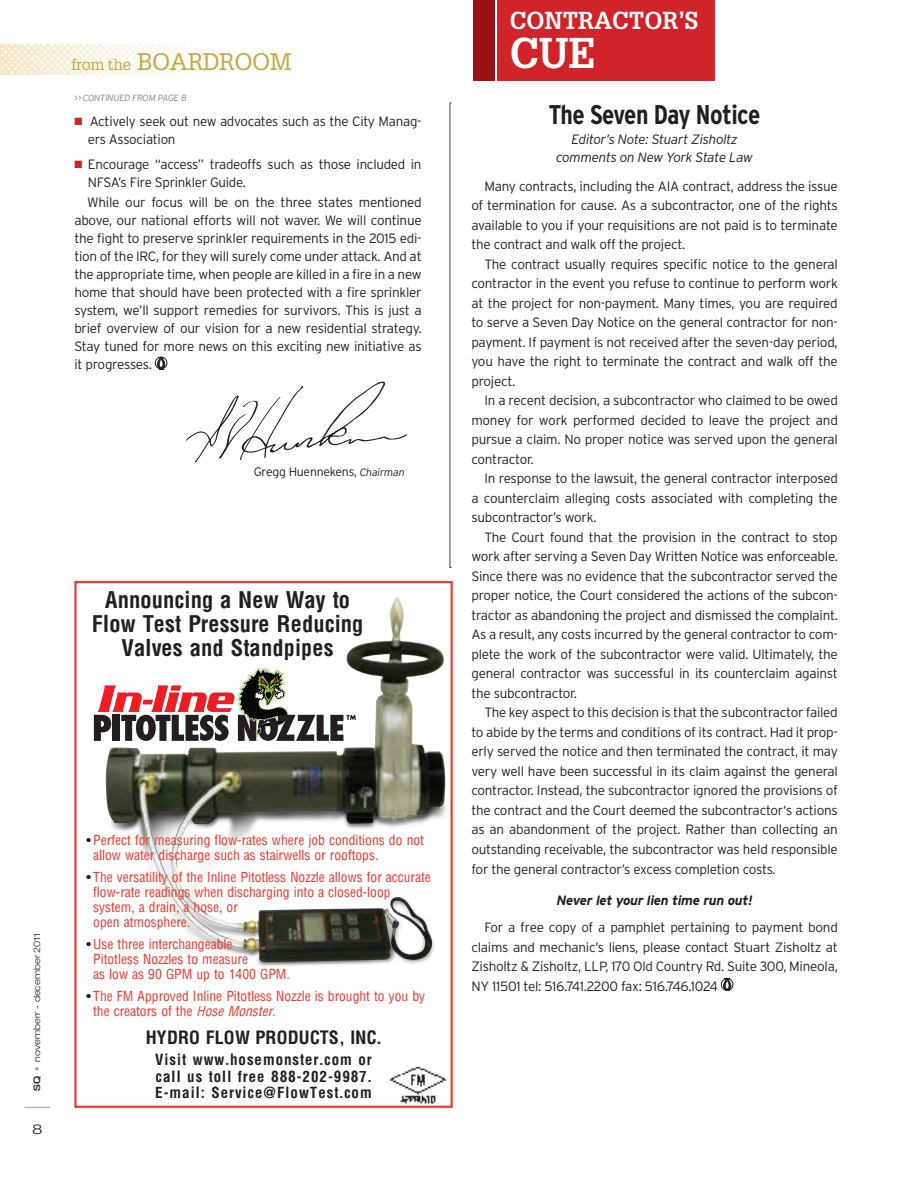
<style>
.page{position:relative;width:919px;height:1189px;background:#fff}
.page>*{position:absolute;margin:0;border:0;box-sizing:border-box;transform-origin:0 0}
.t1{font:700 42px "Glypha";color:#fff}
.t2{font:700 condensed 27px "Interstate";letter-spacing:-.025em;color:#231f20}
.t3{font:700 24px "Glypha";color:#fff}
.t4{font:23.4px "Glypha";letter-spacing:-.02em;color:#cba542}
.t5{font:700 22.5px/24px "Arena Condensed";color:#231f20;text-align:center}
.t6{font:700 18px "Arena Condensed";color:#231f20}
.t7{font:700 15px/16.5px "Arena Condensed";letter-spacing:.06em;color:#231f20;text-align:justify}
.t8{font:300 13.5px/19.5px "Interstate";letter-spacing:-.02em;color:#231f20;text-align:justify}
.t9{font:13.5px/15px "Arena Condensed";color:#ee3e34}
.t10{font:italic 300 13.5px/18px "Interstate";letter-spacing:-.02em;color:#231f20;text-align:center}
.t11{font:italic 700 13.5px "Interstate";letter-spacing:-.02em;color:#231f20}
.t12{font:300 expanded 13.5px "Helvetica Neue";color:#231f20;scale:1.15 1}
.t13{font:300 12.3px "Interstate";letter-spacing:-.02em;color:#231f20}
.t14{font:300 expanded 9px "Helvetica Neue";color:#231f20}
.t15{font:italic 300 9px "Interstate";letter-spacing:-.02em;color:#808285}
.s1{font-size:15.6px}
.s2{color:#d1232a}
.s3{font-style:italic;font-size:10.8px}
.s4{font-weight:500}
.s5{color:#939598}
.s6{color:#231f20}
.s7{font-style:italic}
</style>
<div class="page">
<svg style="left:24px;top:1106px;width:26px;height:1px"></svg>
<svg style="left:155px;top:356px;width:12px;height:14px"></svg>
<img style="left:0;top:44px;width:205px;height:31px">
<svg style="left:186px;top:381px;width:221px;height:81px"></svg>
<svg style="left:720px;top:978px;width:13px;height:13px"></svg>
<div style="left:497px;top:0;width:217px;height:81px;background:#d1232a"></div>
<div style="left:473px;top:0;width:21px;height:81px;background:#981316"></div>
<svg style="left:449px;top:103px;width:1px;height:465px"></svg>
<div style="left:74px;top:581px;width:378px;height:526px;border:2px solid #ee3e34"></div>
<img style="left:105px;top:593px;width:347px;height:384px">
<img style="left:222px;top:653px;width:80px;height:97px">
<svg style="left:94px;top:659px;width:262px;height:83px"></svg>
<img style="left:387px;top:1066px;width:61px;height:41px">
<h3 class="t4" style="left:71px;top:47px;width:222px"><span class="s1">from the</span> BOARDROOM</h3>
<p class="t15" style="left:74px;top:92px;width:11px">&gt; &gt;contin</p>
<p class="t15" style="left:113px;top:92px;width:51px">Ued FROM page</p>
<p class="t15" style="left:181px;top:92px;width:7px">8</p>
<p class="t8" style="left:88px;top:113px;width:335px;line-height:18px;text-indent:-13px"><span class="s2">■</span> Actively seek out new advocates such as the City Manag&shy;ers Association</p>
<p class="t8" style="left:88px;top:155px;width:335px;line-height:18px;text-indent:-13px"><span class="s2">■</span> Encourage “access” tradeoffs such as those included in<br>NFSA’s Fire Sprinkler Guide.</p>
<p class="t8" style="left:74px;top:193px;width:348px;line-height:18px;text-indent:13px">While our focus will be on the three states mentioned above, our national efforts will not waver. We will continue the fight to preserve sprinkler requirements in the 2015 edi&shy;tion of the IRC, for they will surely come under attack. And at the appropriate time, when people are killed in a fire in a new home that should have been protected with a fire sprinkler system, we’ll support remedies for survivors. This is just a brief overview of our vision for a new residential strategy.<br>Stay tuned for more news on this exciting new initiative as it progresses.</p>
<p class="t13" style="left:253px;top:464px;width:152px">Gregg Huennekens, <span class="s3">Chairman</span></p>
<h3 class="t5" style="left:92px;top:589px;width:273px">Announcing a New Way to<br>Flow Test Pressure Reducing<br>Valves and Standpipes</h3>
<p class="t14" style="left:32px;top:1090px;width:160px;rotate:-90deg"><span class="s4">SQ</span> <span class="s5">•</span> novemberr - december 2011</p>
<p class="t12" style="left:32px;top:1120px;width:11px">8</p>
<p class="t9" style="left:93px;top:833px;width:332px;text-indent:-7px"><span class="s6">•</span> Perfect for measuring flow-rates where job conditions do not allow water discharge such as stairwells or rooftops.</p>
<p class="t9" style="left:93px;top:870px;width:339px;text-indent:-7px"><span class="s6">•</span> The versatility of the Inline Pitotless Nozzle allows for accurate flow-rate readings when discharging into a closed-loop system, a drain, a hose, or<br>open atmosphere.</p>
<p class="t9" style="left:93px;top:937px;width:198px;text-indent:-7px"><span class="s6">•</span> Use three interchangeable<br>Pitotless Nozzles to measure<br>as low as 90 GPM up to 1400 GPM.</p>
<p class="t9" style="left:93px;top:988px;width:333px;text-indent:-7px"><span class="s6">•</span> The FM Approved Inline Pitotless Nozzle is brought to you by the creators of the <span class="s7">Hose Monster</span>.</p>
<h3 class="t6" style="left:146px;top:1027px;width:237px">HYDRO FLOW PRODUCTS, INC.</h3>
<p class="t7" style="left:155px;top:1052px;width:218px">Visit www.hosemonster.com or call us toll free 888-202-9987.<br>E-mail: Service@FlowTest.com</p>
<h3 class="t3" style="left:509px;top:6px;width:190px">CONTRACTOR’S</h3>
<h1 class="t1" style="left:509px;top:27px;width:87px">CUE</h1>
<h2 class="t2" style="left:548px;top:98px;width:213px">The Seven Day Notice</h2>
<p class="t10" style="left:556px;top:130px;width:198px">Editor’s Note: Stuart Zisholtz comments on New York State Law</p>
<p class="t8" style="left:471px;top:176px;width:368px;text-indent:13px">Many contracts, including the AIA contract, address the issue of termination for cause. As a subcontractor, one of the rights available to you if your requisitions are not paid is to terminate the contract and walk off the project.</p>
<p class="t8" style="left:471px;top:254px;width:368px;text-indent:13px">The contract usually requires specific notice to the general contractor in the event you refuse to continue to perform work at the project for non-payment. Many times, you are required to serve a Seven Day Notice on the general contractor for non&shy;payment. If payment is not received after the seven-day period, you have the right to terminate the contract and walk off the project.</p>
<p class="t8" style="left:471px;top:390px;width:368px;text-indent:13px">In a recent decision, a subcontractor who claimed to be owed money for work performed decided to leave the project and pursue a claim. No proper notice was served upon the general contractor.</p>
<p class="t8" style="left:471px;top:468px;width:368px;text-indent:13px">In response to the lawsuit, the general contractor interposed a counterclaim alleging costs associated with completing the subcontractor’s work.</p>
<p class="t8" style="left:471px;top:527px;width:368px;text-indent:13px">The Court found that the provision in the contract to stop work after serving a Seven Day Written Notice was enforceable.<br>Since there was no evidence that the subcontractor served the proper notice, the Court considered the actions of the subcon&shy;tractor as abandoning the project and dismissed the complaint.<br>As a result, any costs incurred by the general contractor to com&shy;plete the work of the subcontractor were valid. Ultimately, the general contractor was successful in its counterclaim against the subcontractor.</p>
<p class="t8" style="left:471px;top:702px;width:368px;text-indent:13px">The key aspect to this decision is that the subcontractor failed to abide by the terms and conditions of its contract. Had it prop&shy;erly served the notice and then terminated the contract, it may very well have been successful in its claim against the general contractor. Instead, the subcontractor ignored the provisions of the contract and the Court deemed the subcontractor‘s actions as an abandonment of the project. Rather than collecting an outstanding receivable, the subcontractor was held responsible for the general contractor’s excess completion costs.</p>
<p class="t11" style="left:556px;top:891px;width:197px">Never let your lien time run out!</p>
<p class="t8" style="left:471px;top:917px;width:368px;text-indent:13px">For a free copy of a pamphlet pertaining to payment bond claims and mechanic’s liens, please contact Stuart Zisholtz at Zisholtz &amp; Zisholtz, LLP, 170 Old Country Rd. Suite 300, Mineola, NY 11501 tel: 516.741.2200 fax: 516.746.1024</p>
</div>
